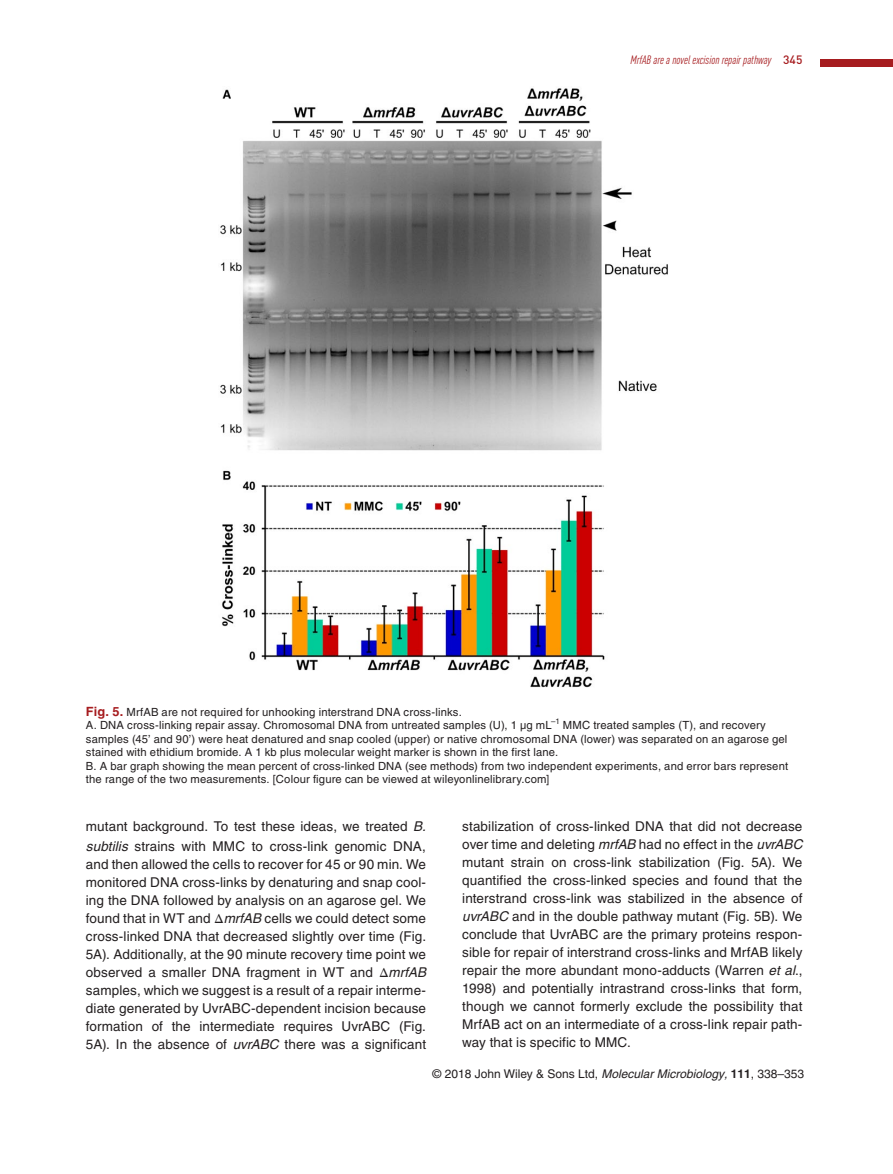
<style>
.page{position:relative;width:893px;height:1174px;background:#fff}
.page>*{position:absolute;margin:0;border:0;box-sizing:border-box;transform-origin:0 0}
.t1{font:13.5px/18px "Helvetica";letter-spacing:.01em;color:#231f20;text-align:justify}
.t2{font:italic condensed 12px "DINOT";color:#a61c1f}
.t3{font:italic 12px "Helvetica";color:#231f20}
.t4{font:12px "Helvetica";color:#231f20}
.t5{font:11.25px/13.5px "Helvetica";letter-spacing:.015em;color:#231f20}
.t6{font:7.8px "Helvetica";color:#231f20}
.s1{font-family:"DIN";font-weight:500;font-style:normal;font-stretch:normal}
.s2{font-weight:700;font-size:12.75px;color:#a61c1f}
.s3{font-style:italic}
.s4{font-family:"STIX"}
.s5{font-style:normal}
.s6{font-weight:700;font-style:normal}
</style>
<div class="page">
<div style="left:821px;top:59px;width:72px;height:8px;background:#a61c1f"></div>
<img style="left:220px;top:88px;width:448px;height:600px">
<p class="t2" style="left:631px;top:51px;width:173px">MrfAB are a novel excision repair pathway <span class="s1">345</span></p>
<p class="t5" style="left:86px;top:705px;width:467px"><span class="s2">Fig. 5.</span> MrfAB are not required for unhooking interstrand DNA cross-links.<br>A. DNA cross-linking repair assay. Chromosomal DNA from untreated samples (U), 1 μg mL</p>
<p class="t6" style="left:551px;top:716px;width:10px">–1</p>
<p class="t5" style="left:86px;top:718px;width:704px;text-indent:477px">MMC treated samples (T), and recovery samples (45’ and 90’) were heat denatured and snap cooled (upper) or native chromosomal DNA (lower) was separated on an agarose gel stained with ethidium bromide. A 1 kb plus molecular weight marker is shown in the first lane.<br>B. A bar graph showing the mean percent of cross-linked DNA (see methods) from two independent experiments, and error bars represent the range of the two measurements. [Colour figure can be viewed at wileyonlinelibrary.com]</p>
<p class="t1" style="left:86px;top:816px;width:342px;line-height:19.5px">mutant background. To test these ideas, we treated <span class="s3">B. subtilis</span> strains with MMC to cross-link genomic DNA,</p>
<p class="t1" style="left:86px;top:855px;width:342px">and then allowed the cells to recover for 45 or 90 min. We monitored DNA cross-links by denaturing and snap cool&shy;ing the DNA followed by analysis on an agarose gel. We found that in WT and <span class="s4">Δ</span><span class="s3">mrfAB</span> cells we could detect some cross-linked DNA that decreased slightly over time (Fig.<br>5A). Additionally, at the 90 minute recovery time point we observed a smaller DNA fragment in WT and <span class="s4">Δ</span><span class="s3">mrfAB </span>samples, which we suggest is a result of a repair interme&shy;diate generated by UvrABC-dependent incision because formation of the intermediate requires UvrABC (Fig.<br>5A). In the absence of <span class="s3">uvrABC</span> there was a significant</p>
<p class="t1" style="left:462px;top:817px;width:342px">stabilization of cross-linked DNA that did not decrease over time and deleting <span class="s3">mrfAB</span> had no effect in the <span class="s3">uvrABC </span>mutant strain on cross-link stabilization (Fig. 5A). We quantified the cross-linked species and found that the interstrand cross-link was stabilized in the absence of <span class="s3">uvrABC</span> and in the double pathway mutant (Fig. 5B). We conclude that UvrABC are the primary proteins respon&shy;sible for repair of interstrand cross-links and MrfAB likely repair the more abundant mono-adducts (Warren <span class="s3">et al</span>., 1998) and potentially intrastrand cross-links that form, though we cannot formerly exclude the possibility that MrfAB act on an intermediate of a cross-link repair path&shy;way that is specific to MMC.</p>
<p class="t4" style="left:433px;top:1067px;width:7px">©2018JohnWiley</p>
<p class="t4" style="left:547px;top:1067px;width:7px">&amp;SonsL</p>
<p class="t3" style="left:595px;top:1067px;width:211px"><span class="s5">,</span> Molecular Microbiology, <span class="s6">111</span><span class="s5">, 338–353</span></p>
</div>
